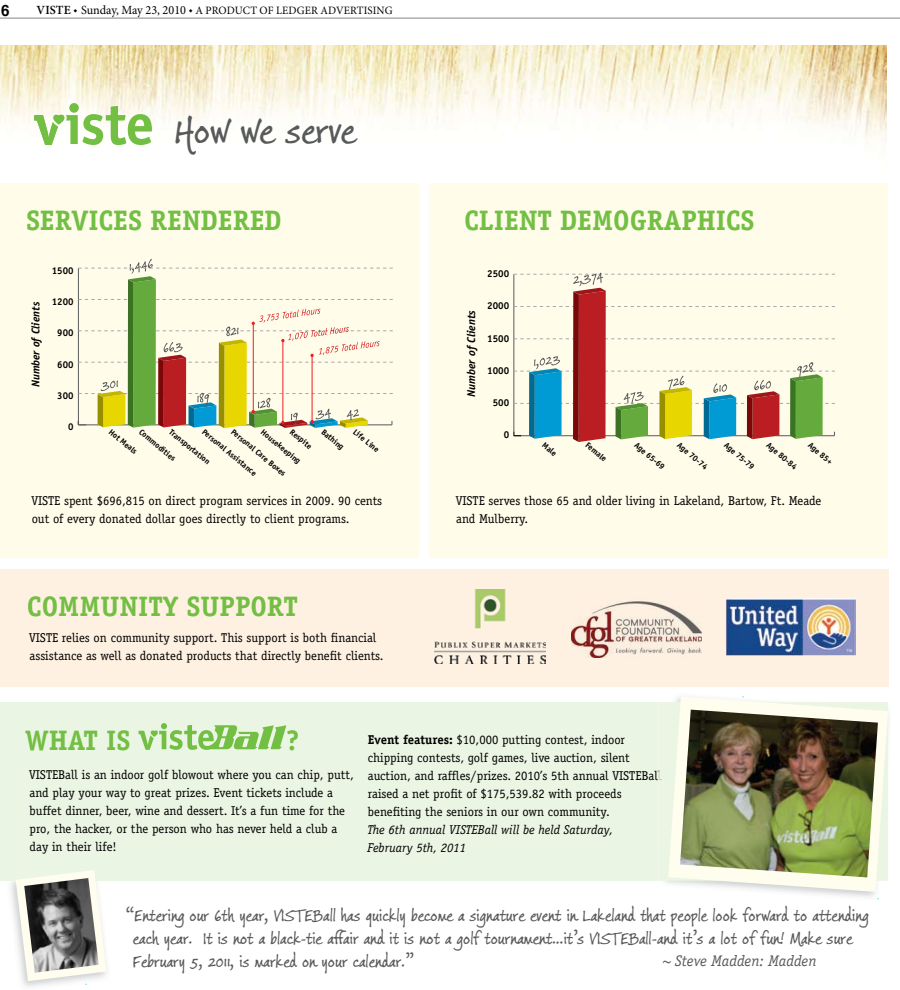
<style>
.page{position:relative;width:900px;height:990px;background:#fff}
.page>*{position:absolute;margin:0;border:0;box-sizing:border-box;transform-origin:0 0}
.t1{font:41px "Jimmy Crack Corn Pro";color:#58595b}
.t2{font:700 28.25px "Officina Serif";color:#72bf44}
.t3{font:18px/23.1px "Jimmy Crack Corn Pro";color:#58595b}
.t4{font:700 15.62px "Helvetica";color:#000}
.t5{font:italic 15.38px "Officina Serif";color:#58595b}
.t6{font:12.88px/18px "Officina Serif";color:#000}
.t7{font:italic 12.88px/18px "Officina Serif";color:#000}
.t8{font:italic 700 11.5px "Officina Sans";color:#000}
.t9{font:11.25px "Minion Pro";letter-spacing:.01em;color:#000}
.t10{font:italic 700 11.25px "Officina Sans";color:#000}
.t11{font:700 10px "Officina Sans";color:#000}
.t12{font:700 9.88px "Officina Sans";color:#000}
.t13{font:700 8.25px "Officina Sans";color:#000}
.t14{font:700 8.12px "Officina Sans";color:#000}
.s1{font-weight:600;font-size:12.5px}
.s2{font-weight:500;font-size:8.75px}
.s3{font-size:12.5px}
.s4{font-weight:700}
</style>
<div class="page">
<hr style="left:0;top:17px;width:900px;height:2px;background:#000">
<img style="left:0;top:45px;width:887px;height:513px">
<div style="left:0;top:183px;width:418px;height:375px;background:#fffde9"></div>
<div style="left:430px;top:183px;width:458px;height:375px;background:#fffde9"></div>
<div style="left:0;top:702px;width:888px;height:179px;background:#ebf5e3"></div>
<div style="left:0;top:569px;width:888px;height:118px;background:#fff1e2"></div>
<svg style="left:16px;top:870px;width:91px;height:111px"></svg>
<img style="left:24px;top:878px;width:75px;height:95px">
<svg style="left:34px;top:106px;width:118px;height:39px"></svg>
<div style="left:69px;top:103px;width:10px;height:10px;background:#72bf44;border-radius:50%"></div>
<svg style="left:139px;top:723px;width:147px;height:27px"></svg>
<svg style="left:668px;top:696px;width:220px;height:196px"></svg>
<img style="left:680px;top:710px;width:198px;height:167px">
<img style="left:725px;top:598px;width:130px;height:57px">
<img style="left:434px;top:590px;width:111px;height:74px">
<img style="left:571px;top:601px;width:130px;height:57px">
<svg style="left:513px;top:273px;width:322px;height:169px"></svg>
<svg style="left:78px;top:259px;width:315px;height:169px"></svg>
<p class="t4" style="left:1px;top:-2px;width:10px">6</p>
<p class="t9" style="left:37px;top:3px;width:357px"><span class="s1">VISTE</span> <span class="s2">◆</span> <span class="s3">SUNDAY, MAY 23, 2010</span> <span class="s2">◆</span> A PRODUCT OF LEDGER ADVERTISING</p>
<h1 class="t1" style="left:174px;top:102px;width:183px">How we serve</h1>
<h2 class="t2" style="left:26px;top:203px;width:257px">SERVICES RENDERED</h2>
<p class="t10" style="left:29px;top:387px;width:87px;rotate:-90deg">Number of Clients</p>
<p class="t12" style="left:52px;top:264px;width:23px">1500</p>
<p class="t12" style="left:52px;top:295px;width:23px">1200</p>
<p class="t12" style="left:57px;top:327px;width:18px">900</p>
<p class="t12" style="left:57px;top:358px;width:18px">600</p>
<p class="t12" style="left:57px;top:390px;width:18px">300</p>
<p class="t12" style="left:68px;top:421px;width:7px">0</p>
<p class="t14" style="left:174px;top:427px;width:52px;rotate:40deg">Transportation</p>
<p class="t14" style="left:113px;top:427px;width:36px;rotate:40deg">Hot Meals</p>
<p class="t14" style="left:143px;top:427px;width:47px;rotate:40deg">Commodities</p>
<p class="t14" style="left:207px;top:427px;width:70px;rotate:40deg">Personal Assistance</p>
<p class="t14" style="left:236px;top:427px;width:70px;rotate:40deg">Personal Care Boxes</p>
<p class="t14" style="left:294px;top:427px;width:28px;rotate:40deg">Respite</p>
<p class="t14" style="left:326px;top:427px;width:28px;rotate:40deg">Bathing</p>
<p class="t14" style="left:358px;top:427px;width:33px;rotate:40deg">Life Line</p>
<p class="t14" style="left:265px;top:427px;width:50px;rotate:40deg">Housekeeping</p>
<p class="t6" style="left:31px;top:492px;width:352px">VISTE spent $696,815 on direct program services in 2009. 90 cents out of every donated dollar goes directly to client programs.</p>
<h2 class="t2" style="left:27px;top:588px;width:272px">COMMUNITY SUPPORT</h2>
<p class="t6" style="left:29px;top:629px;width:356px">VISTE relies on community support. This support is both financial assistance as well as donated products that directly benefit clients.</p>
<h2 class="t2" style="left:464px;top:203px;width:292px">CLIENT DEMOGRAPHICS</h2>
<p class="t8" style="left:464px;top:397px;width:88px;rotate:-90deg">Number of Clients</p>
<p class="t11" style="left:487px;top:267px;width:23px">2500</p>
<p class="t11" style="left:487px;top:300px;width:23px">2000</p>
<p class="t11" style="left:487px;top:332px;width:23px">1500</p>
<p class="t11" style="left:487px;top:364px;width:23px">1000</p>
<p class="t11" style="left:493px;top:397px;width:18px">500</p>
<p class="t11" style="left:504px;top:429px;width:7px">0</p>
<p class="t13" style="left:547px;top:440px;width:18px;rotate:40deg">Male</p>
<p class="t13" style="left:590px;top:440px;width:26px;rotate:40deg">Female</p>
<p class="t13" style="left:639px;top:440px;width:38px;rotate:40deg">Age 65-69</p>
<p class="t13" style="left:682px;top:440px;width:38px;rotate:40deg">Age 70-74</p>
<p class="t13" style="left:729px;top:440px;width:38px;rotate:40deg">Age 75-79</p>
<p class="t13" style="left:771px;top:440px;width:38px;rotate:40deg">Age 80-84</p>
<p class="t13" style="left:813px;top:440px;width:31px;rotate:40deg">Age 85+</p>
<p class="t6" style="left:456px;top:491px;width:367px">VISTE serves those 65 and older living in Lakeland, Bartow, Ft. Meade and Mulberry.</p>
<h2 class="t2" style="left:25px;top:723px;width:107px">WHAT IS</h2>
<h2 class="t2" style="left:287px;top:723px;width:14px">?</h2>
<p class="t6" style="left:29px;top:765px;width:326px">VISTEBall is an indoor golf blowout where you can chip, putt, and play your way to great prizes. Event tickets include a buffet dinner, beer, wine and dessert. It’s a fun time for the pro, the hacker, or the person who has never held a club a day in their life!</p>
<p class="t6" style="left:368px;top:731px;width:295px"><span class="s4">Event features:</span> $10,000 putting contest, indoor chipping contests, golf games, live auction, silent auction, and raffles/prizes. 2010’s 5th annual VISTEBall raised a net profit of $175,539.82 with proceeds benefiting the seniors in our own community.</p>
<p class="t7" style="left:367px;top:821px;width:247px">The 6th annual VISTEBall will be held Saturday,<br>February 5th, 2011</p>
<p class="t3" style="left:132px;top:905px;width:738px;text-indent:-7px">“Entering our 6th year, VISTEBall has quickly become a signature event in Lakeland that people look forward to attending each year. It is not a black-tie affair and it is not a golf tournament…it’s VISTEBall-and it’s a lot of fun! Make sure<br>February 5, 2011, is marked on your calendar.”</p>
<p class="t5" style="left:663px;top:952px;width:155px">~ Steve Madden: Madden</p>
</div>
